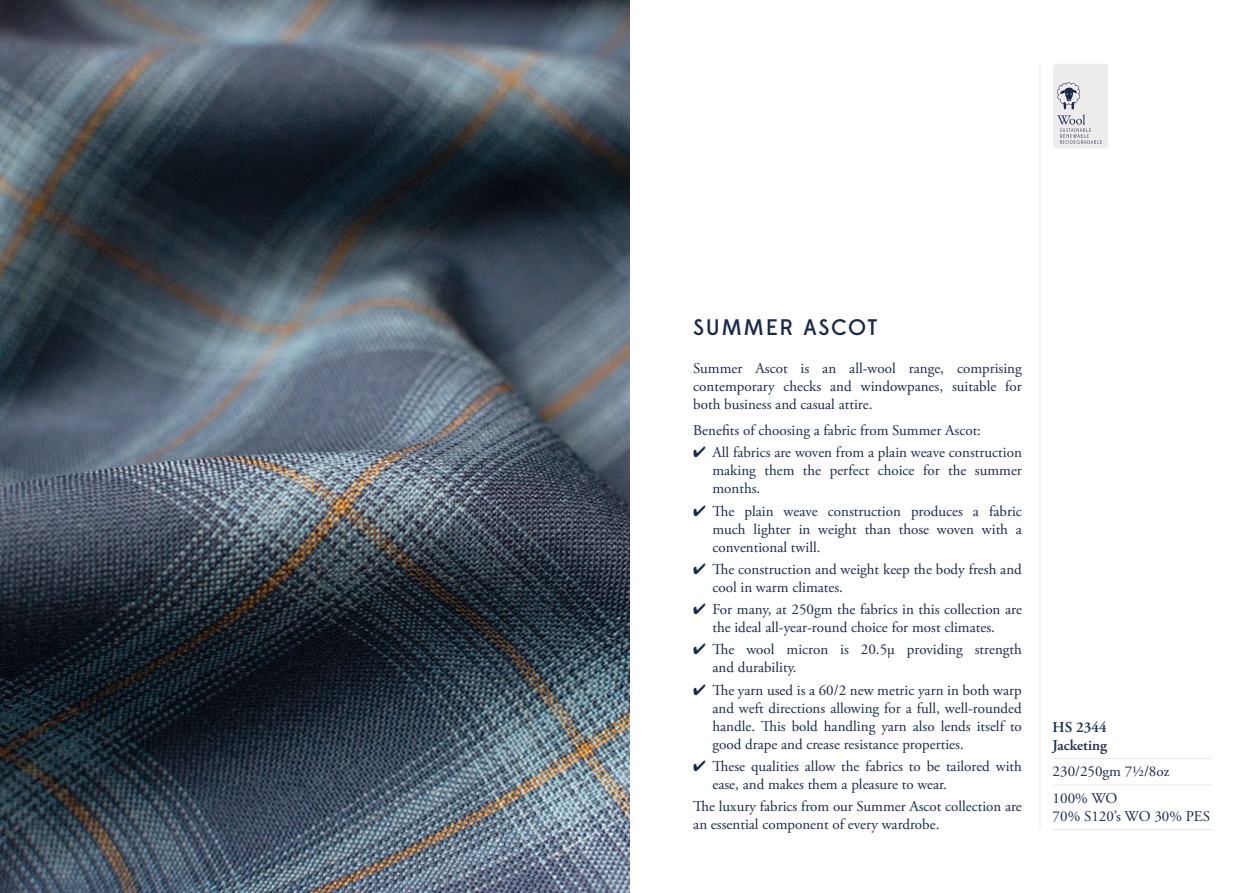
<style>
.page{position:relative;width:1259px;height:893px;background:#fff}
.page>*{position:absolute;margin:0;border:0;box-sizing:border-box;transform-origin:0 0}
.t1{font:500 22.5px "Edmondsans";letter-spacing:.065em;color:#1b2a4a}
.t2{font:15px/18px "Adobe Garamond Pro";color:#1b2a4a}
.t3{font:600 15px/18px "Adobe Garamond Pro";color:#1b2a4a}
</style>
<div class="page">
<hr style="left:1052px;top:758px;width:160px;height:1px;background:#e8e8e8">
<hr style="left:1052px;top:785px;width:160px;height:1px;background:#e8e8e8">
<hr style="left:1052px;top:829px;width:160px;height:1px;background:#e8e8e8">
<hr style="left:1039px;top:64px;width:1px;height:765px;background:#e8e8e8">
<img style="left:0;top:0;width:629px;height:893px">
<div style="left:1053px;top:64px;width:55px;height:84px;background:#eeecec;border-radius:3px"></div>
<svg style="left:1056px;top:82px;width:46px;height:62px"></svg>
<p class="t1" style="left:693px;top:314px;width:185px">SUMMER ASCOT</p>
<p class="t2" style="left:693px;top:359px;width:330px;text-align:justify">Summer Ascot is an all-wool range, comprising contemporary checks and windowpanes, suitable for both business and casual attire.</p>
<p class="t2" style="left:693px;top:422px;width:289px">Benefits of choosing a fabric from Summer Ascot:</p>
<p class="t2" style="left:712px;top:444px;width:311px;text-align:justify;text-indent:-19px">✔ All fabrics are woven from a plain weave construction making them the perfect choice for the summer months.</p>
<p class="t2" style="left:712px;top:502px;width:311px;text-align:justify;text-indent:-19px">✔ The plain weave construction produces a fabric much lighter in weight than those woven with a conventional twill.</p>
<p class="t2" style="left:712px;top:561px;width:311px;text-indent:-19px">✔ The construction and weight keep the body fresh and cool in warm climates.</p>
<p class="t2" style="left:693px;top:601px;width:330px;text-align:center">✔ For many, at 250gm the fabrics in this collection are the ideal all-year-round choice for most climates.</p>
<p class="t2" style="left:712px;top:641px;width:311px;text-indent:-19px">✔ The wool micron is 20.5μ providing strength and durability.</p>
<p class="t2" style="left:712px;top:681px;width:311px;text-align:justify;text-indent:-19px">✔ The yarn used is a 60/2 new metric yarn in both warp and weft directions allowing for a full, well-rounded handle. This bold handling yarn also lends itself to good drape and crease resistance properties.</p>
<p class="t2" style="left:712px;top:758px;width:311px;text-indent:-19px">✔ These qualities allow the fabrics to be tailored with ease, and makes them a pleasure to wear.</p>
<p class="t2" style="left:693px;top:798px;width:330px">The luxury fabrics from our Summer Ascot collection are an essential component of every wardrobe.</p>
<p class="t3" style="left:1052px;top:718px;width:56px">HS 2344<br>Jacketing</p>
<p class="t2" style="left:1052px;top:763px;width:118px">230/250gm 71/2/8oz</p>
<p class="t2" style="left:1052px;top:789px;width:159px">100% WO<br>70% S120’s WO 30% PES</p>
</div>
